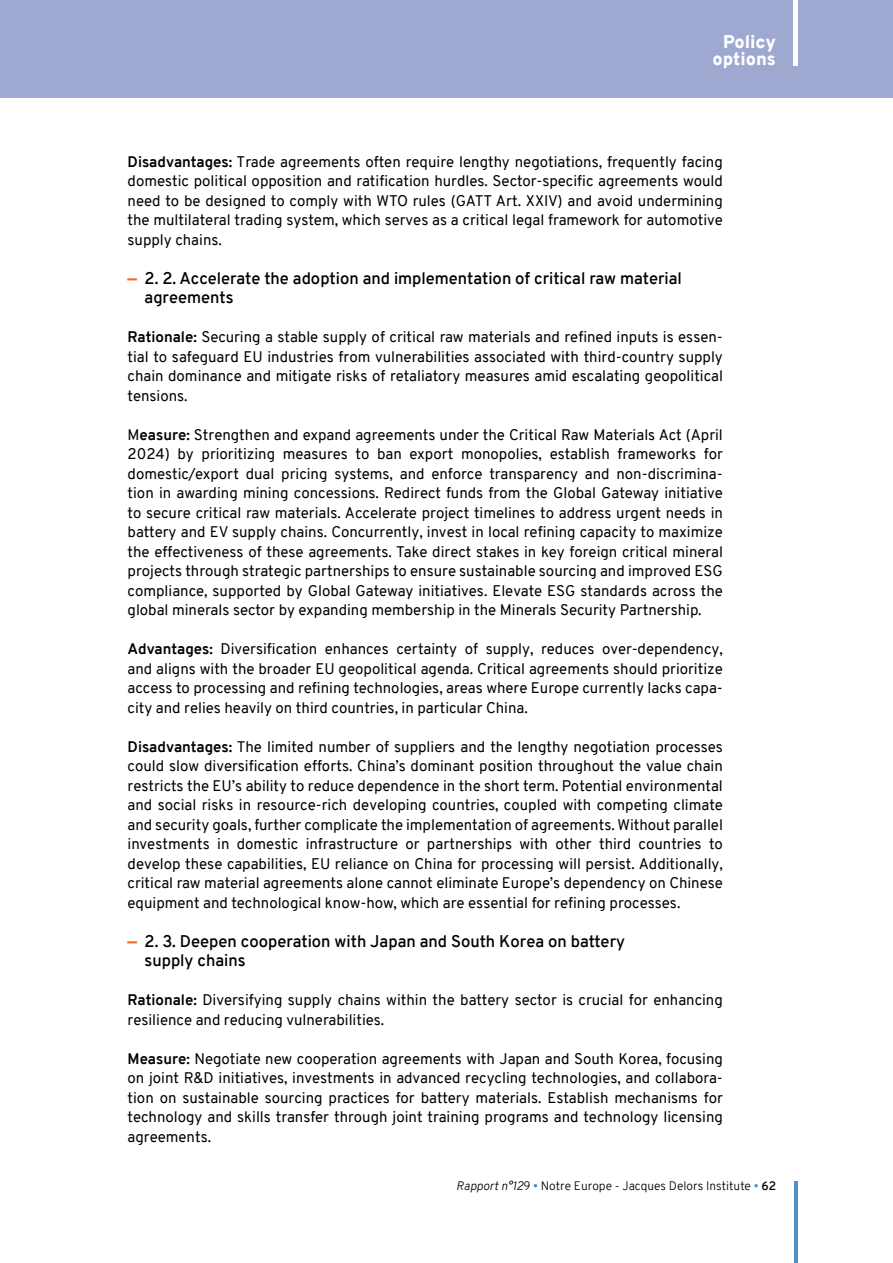
<style>
.page{position:relative;width:893px;height:1263px;background:#fff}
.page>*{position:absolute;margin:0;border:0;box-sizing:border-box;transform-origin:0 0}
.t1{font:900 18px/16.5px "Overpass";color:#fff;text-align:center}
.t2{font:600 16.5px/19.5px "Overpass";color:#000}
.t3{font:15px/19.5px "Overpass";color:#000;text-align:justify}
.t4{font:300 12px "Overpass";color:#000}
.s1{font-weight:700}
.s2{font-weight:900;color:#f36c21}
.s3{font-style:italic}
.s4{font-weight:600;color:#528fc9}
.s5{font-weight:600}
</style>
<div class="page">
<hr style="left:794px;top:1181px;width:3px;height:82px;background:#528fc9">
<div style="left:0;top:0;width:893px;height:98px;background:#9ea8d0"></div>
<hr style="left:793px;top:0;width:4px;height:66px;background:#fff">
<p class="t1" style="left:712px;top:34px;width:65px">Policy options</p>
<p class="t3" style="left:128px;top:152px;width:597px"><span class="s1">Disadvantages:</span> Trade agreements often require lengthy negotiations, frequently facing domestic political opposition and ratification hurdles. Sector-specific agreements would need to be designed to comply with WTO rules (GATT Art. XXIV) and avoid undermining the multilateral trading system, which serves as a critical legal framework for automotive supply chains.</p>
<p class="t2" style="left:145px;top:268px;width:539px;text-indent:-17px"><span class="s2">—</span> 2. 2. Accelerate the adoption and implementation of critical raw material agreements</p>
<p class="t3" style="left:128px;top:327px;width:597px"><span class="s1">Rationale:</span> Securing a stable supply of critical raw materials and refined inputs is essen&shy;tial to safeguard EU industries from vulnerabilities associated with third-country supply chain dominance and mitigate risks of retaliatory measures amid escalating geopolitical tensions.</p>
<p class="t3" style="left:128px;top:425px;width:597px">M<span class="s1">easure:</span> Strengthen and expand agreements under the Critical Raw Materials Act (April 2024) by prioritizing measures to ban export monopolies, establish frameworks for domestic/export dual pricing systems, and enforce transparency and non-discrimina&shy;tion in awarding mining concessions. Redirect funds from the Global Gateway initiative to secure critical raw materials. Accelerate project timelines to address urgent needs in battery and EV supply chains. Concurrently, invest in local refining capacity to maximize the effectiveness of these agreements. Take direct stakes in key foreign critical mineral projects through strategic partnerships to ensure sustainable sourcing and improved ESG compliance, supported by Global Gateway initiatives. Elevate ESG standards across the global minerals sector by expanding membership in the Minerals Security Partnership.</p>
<p class="t3" style="left:128px;top:639px;width:597px"><span class="s1">Advantages:</span> Diversification enhances certainty of supply, reduces over-dependency, and aligns with the broader EU geopolitical agenda. Critical agreements should prioritize access to processing and refining technologies, areas where Europe currently lacks capa&shy;city and relies heavily on third countries, in particular China.</p>
<p class="t3" style="left:128px;top:737px;width:597px"><span class="s1">Disadvantages:</span> The limited number of suppliers and the lengthy negotiation processes could slow diversification efforts. China’s dominant position throughout the value chain restricts the EU’s ability to reduce dependence in the short term. Potential environmental and social risks in resource-rich developing countries, coupled with competing climate and security goals, further complicate the implementation of agreements. Without parallel investments in domestic infrastructure or partnerships with other third countries to develop these capabilities, EU reliance on China for processing will persist. Additionally, critical raw material agreements alone cannot eliminate Europe’s dependency on Chinese equipment and technological know-how, which are essential for refining processes.</p>
<p class="t2" style="left:145px;top:931px;width:482px;text-indent:-17px"><span class="s2">—</span> 2. 3. Deepen cooperation with Japan and South Korea on battery supply chains</p>
<p class="t3" style="left:128px;top:990px;width:597px"><span class="s1">Rationale:</span> Diversifying supply chains within the battery sector is crucial for enhancing resilience and reducing vulnerabilities.</p>
<p class="t3" style="left:128px;top:1049px;width:597px"><span class="s1">Measure:</span> Negotiate new cooperation agreements with Japan and South Korea, focusing on joint R&amp;D initiatives, investments in advanced recycling technologies, and collabora&shy;tion on sustainable sourcing practices for battery materials. Establish mechanisms for technology and skills transfer through joint training programs and technology licensing agreements.</p>
<p class="t4" style="left:456px;top:1177px;width:321px"><span class="s3">Rapport n°12</span>9 <span class="s4">•</span> Notre Europe - Jacques Delors Institute <span class="s4">•</span> <span class="s5">62</span></p>
</div>
